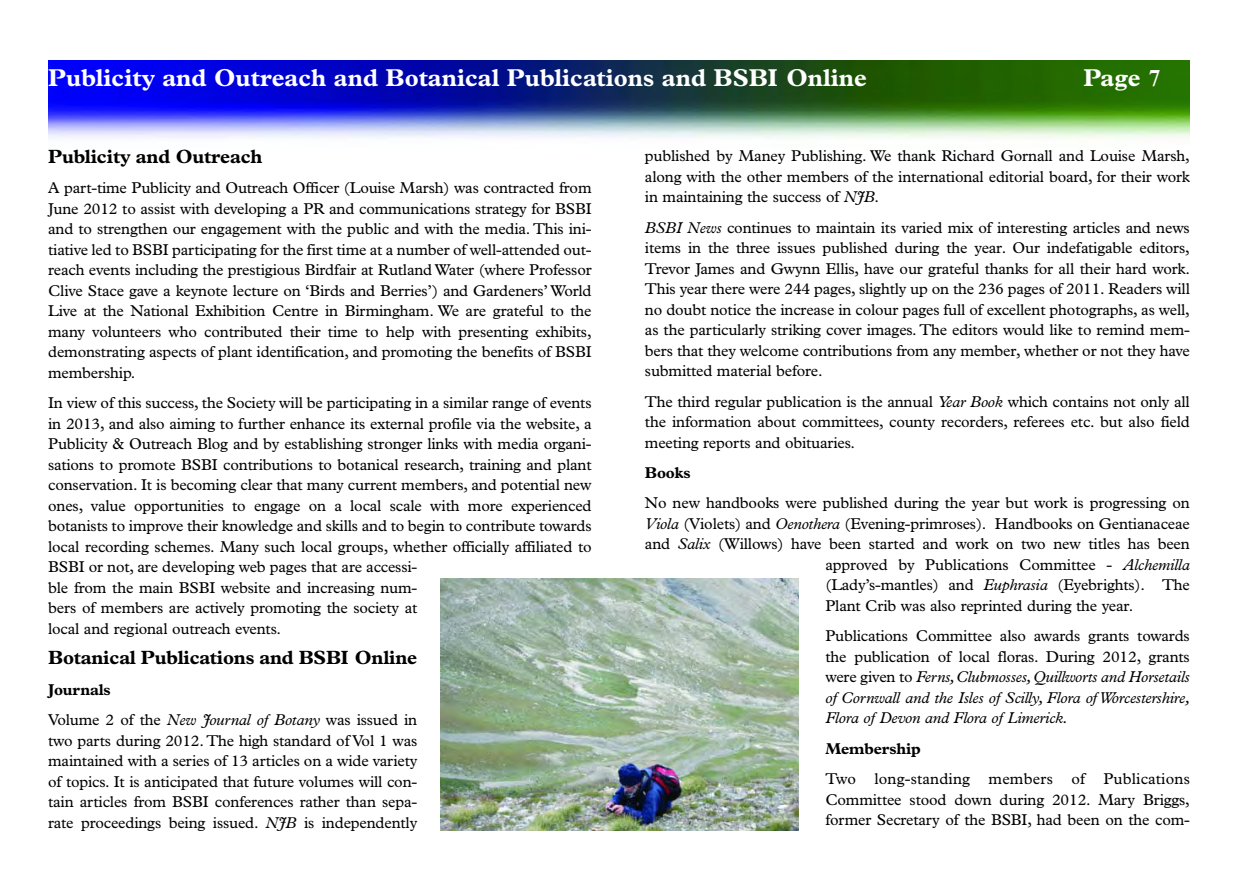
<style>
.page{position:relative;width:1241px;height:869px;background:#fff}
.page>*{position:absolute;margin:0;border:0;box-sizing:border-box;transform-origin:0 0}
.t1{font:700 24.5px "Plantin";color:#fff}
.t2{font:700 19.25px "Plantin";letter-spacing:-.01em;color:#000}
.t3{font:15.75px/20.5px "Plantin";letter-spacing:-.01em;color:#000;text-align:justify}
.t4{font:italic 15.75px/20.5px "Plantin";letter-spacing:-.01em;color:#000;text-align:justify}
.t5{font:700 15.75px "Plantin";letter-spacing:-.01em;color:#000}
.s1{font-weight:700}
.s2{font-style:italic}
.s3{font-style:normal}
</style>
<div class="page">
<img style="left:48px;top:61px;width:1141px;height:80px">
<img style="left:440px;top:578px;width:358px;height:252px">
<h1 class="t1" style="left:48px;top:69px;width:820px">Publicity and Outreach and Botanical Publications and BSBI Online</h1>
<h1 class="t1" style="left:1083px;top:69px;width:79px">Page 7</h1>
<p class="t2" style="left:48px;top:149px;width:216px">Publicity and Outreach</p>
<p class="t3" style="left:48px;top:179px;width:545px">A part-time Publicity and Outreach Officer (Louise Marsh) was contracted from June 2012 to assist with developing a PR and communications strategy for BSBI and to strengthen our engagement with the public and with the media. This ini&shy;tiative led to BSBI participating for the first time at a number of well-attended out&shy;reach events including the prestigious Birdfair at Rutland Water (where Professor Clive Stace gave a keynote lecture on ‘Birds and Berries’) and Gardeners’ World Live at the National Exhibition Centre in Birmingham. We are grateful to the many volunteers who contributed their time to help with presenting exhibits, demonstrating aspects of plant identification, and promoting the benefits of BSBI membership.</p>
<p class="t3" style="left:48px;top:394px;width:545px;text-align:left">In view of this success, the Society will be participating in a similar range of events in 2013, and also aiming to further enhance its external profile via the website, a Publicity &amp; Outreach Blog and by establishing stronger links with media organi&shy;sations to promote BSBI contributions to botanical research, training and plant conservation. It is becoming clear that many current members, and potential new ones, value opportunities to engage on a local scale with more experienced botanists to improve their knowledge and skills and to begin to contribute towards local recording schemes. Many such local groups, whether officially affiliated to BSBI or not, are developing web pages that are accessi-<br>ble from the main BSBI website and increasing num-<br>bers of members are actively promoting the society at<br>local and regional outreach events.</p>
<p class="t2" style="left:48px;top:650px;width:370px">Botanical Publications and BSBI Online</p>
<p class="t3" style="left:48px;top:675px;width:370px;line-height:30.4px"><span class="s1">Journals<br></span>Volume 2 of the <span class="s2">New Journal of Botany</span> was issued in</p>
<p class="t3" style="left:48px;top:731px;width:370px">two parts during 2012. The high standard of Vol 1 was maintained with a series of 13 articles on a wide variety of topics. It is anticipated that future volumes will con&shy;tain articles from BSBI conferences rather than sepa&shy;rate proceedings being issued. <span class="s2">NJB</span> is independently</p>
<p class="t3" style="left:645px;top:147px;width:546px">published by Maney Publishing. We thank Richard Gornall and Louise Marsh, along with the other members of the international editorial board, for their work in maintaining the success of <span class="s2">NJB</span>.</p>
<p class="t3" style="left:645px;top:218px;width:546px"><span class="s2">BSBI News</span> continues to maintain its varied mix of interesting articles and news items in the three issues published during the year. Our indefatigable editors, Trevor James and Gwynn Ellis, have our grateful thanks for all their hard work.<br>This year there were 244 pages, slightly up on the 236 pages of 2011. Readers will no doubt notice the increase in colour pages full of excellent photographs, as well, as the particularly striking cover images. The editors would like to remind mem&shy;bers that they welcome contributions from any member, whether or not they have submitted material before.</p>
<p class="t3" style="left:645px;top:392px;width:546px">The third regular publication is the annual <span class="s2">Year Book</span> which contains not only all the information about committees, county recorders, referees etc. but also field meeting reports and obituaries.</p>
<p class="t5" style="left:645px;top:467px;width:47px">Books</p>
<p class="t3" style="left:645px;top:494px;width:546px">No new handbooks were published during the year but work is progressing on</p>
<p class="t3" style="left:645px;top:514px;width:546px"><span class="s2">Viola</span> (Violets) and <span class="s2">Oenothera</span> (Evening-primroses). Handbooks on Gentianaceae</p>
<p class="t3" style="left:645px;top:535px;width:546px">and <span class="s2">Salix</span> (Willows) have been started and work on two new titles has been</p>
<p class="t3" style="left:825px;top:555px;width:366px">approved by Publications Committee - <span class="s2">Alchemilla</span></p>
<p class="t3" style="left:825px;top:576px;width:366px">(Lady’s-mantles) and <span class="s2">Euphrasia</span> (Eyebrights). The</p>
<p class="t3" style="left:825px;top:596px;width:309px">Plant Crib was also reprinted during the year.</p>
<p class="t4" style="left:825px;top:626px;width:366px"><span class="s3">Publications Committee also awards grants towards the publication of local floras. During 2012, grants were given to</span> Ferns,Clubmosses,Quillworts and Horsetails of Cornwall and the Isles of Scilly, Flora of Worcestershire, Flora of Devon and Flora of Limerick.</p>
<p class="t5" style="left:825px;top:742px;width:97px">Membership</p>
<p class="t3" style="left:825px;top:769px;width:366px">Two long-standing members of Publications Committee stood down during 2012. Mary Briggs, former Secretary of the BSBI, had been on the com-</p>
</div>
